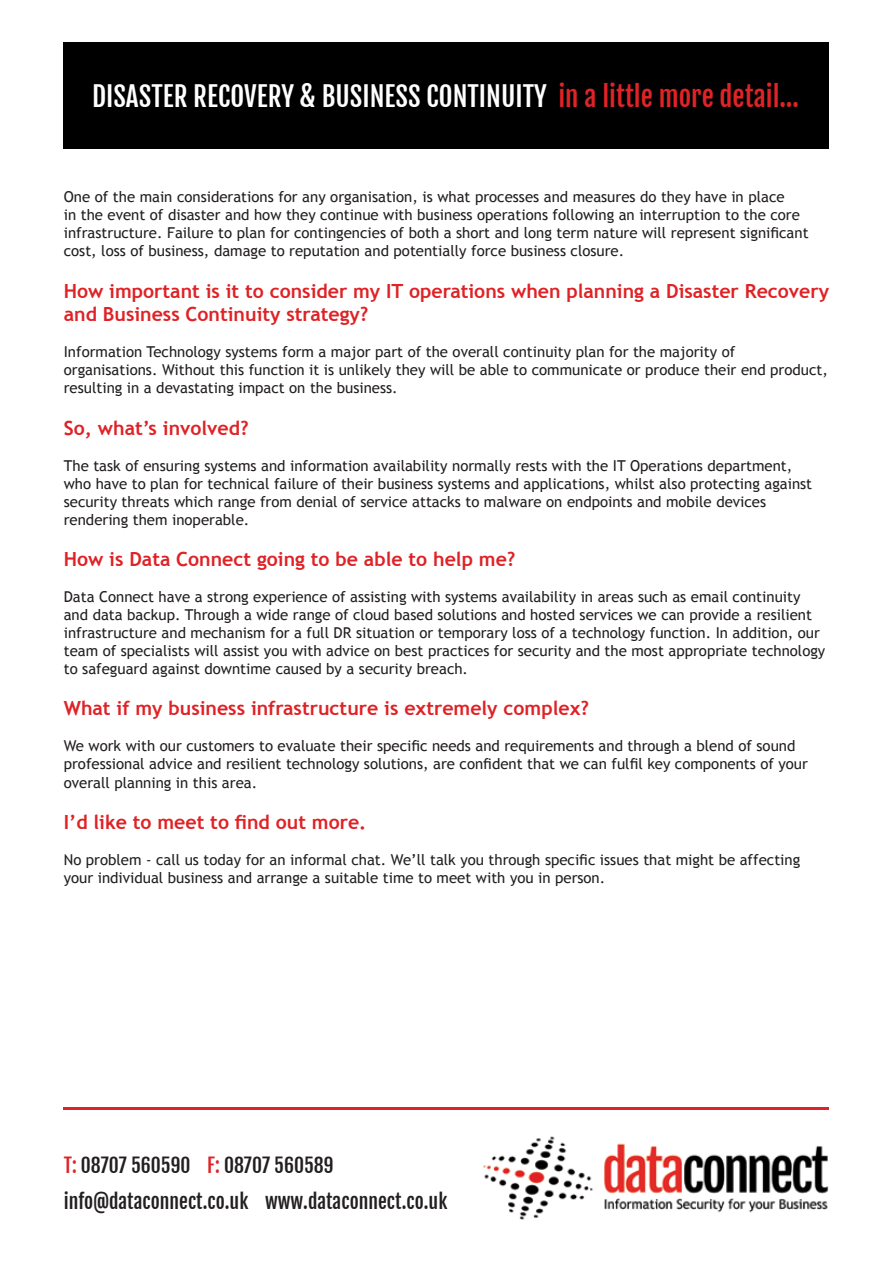
<style>
.page{position:relative;width:893px;height:1263px;background:#fff}
.page>*{position:absolute;margin:0;border:0;box-sizing:border-box;transform-origin:0 0}
.t1{font:27px "Fjalla One";color:#fff}
.t2{font:700 19.5px/23.4px "Trebuchet MS";color:#df2226}
.t3{font:19.5px/36px "Fjalla One";color:#231f20}
.t4{font:15px/18px "Trebuchet MS";color:#231f20}
.s1{color:#df2326}
</style>
<div class="page">
<div style="left:64px;top:43px;width:765px;height:106px;background:#000"></div>
<hr style="left:64px;top:1108px;width:765px;height:2px;background:#df2326">
<img style="left:483px;top:1136px;width:346px;height:84px">
<h1 class="t1" style="left:92px;top:80px;width:708px">Disaster Recovery &amp; Business Continuity <span class="s1">in a little more detail…</span></h1>
<p class="t4" style="left:64px;top:188px;width:746px">One of the main considerations for any organisation, is what processes and measures do they have in place<br>in the event of disaster and how they continue with business operations following an interruption to the core infrastructure. Failure to plan for contingencies of both a short and long term nature will represent significant cost, loss of business, damage to reputation and potentially force business closure.</p>
<h2 class="t2" style="left:64px;top:279px;width:767px">How important is it to consider my IT operations when planning a Disaster Recovery and Business Continuity strategy?</h2>
<p class="t4" style="left:64px;top:343px;width:766px">Information Technology systems form a major part of the overall continuity plan for the majority of organisations. Without this function it is unlikely they will be able to communicate or produce their end product, resulting in a devastating impact on the business.</p>
<h2 class="t2" style="left:64px;top:416px;width:186px">So, what’s involved?</h2>
<p class="t4" style="left:64px;top:456px;width:750px">The task of ensuring systems and information availability normally rests with the IT Operations department, who have to plan for technical failure of their business systems and applications, whilst also protecting against security threats which range from denial of service attacks to malware on endpoints and mobile devices rendering them inoperable.</p>
<h2 class="t2" style="left:64px;top:547px;width:453px">How is Data Connect going to be able to help me?</h2>
<p class="t4" style="left:64px;top:588px;width:763px">Data Connect have a strong experience of assisting with systems availability in areas such as email continuity and data backup. Through a wide range of cloud based solutions and hosted services we can provide a resilient infrastructure and mechanism for a full DR situation or temporary loss of a technology function. In addition, our team of specialists will assist you with advice on best practices for security and the most appropriate technology to safeguard against downtime caused by a security breach.</p>
<h2 class="t2" style="left:64px;top:697px;width:527px">What if my business infrastructure is extremely complex?</h2>
<p class="t4" style="left:64px;top:737px;width:746px">We work with our customers to evaluate their specific needs and requirements and through a blend of sound professional advice and resilient technology solutions, are confident that we can fulfil key components of your overall planning in this area.</p>
<h2 class="t2" style="left:64px;top:810px;width:304px">I’d like to meet to find out more.</h2>
<p class="t4" style="left:64px;top:851px;width:738px">No problem - call us today for an informal chat. We’ll talk you through specific issues that might be affecting your individual business and arrange a suitable time to meet with you in person.</p>
<h2 class="t3" style="left:64px;top:1147px;width:385px"><span class="s1">T:</span> 08707 560590 <span class="s1">F:</span> 08707 560589 info@dataconnect.co.uk www.dataconnect.co.uk</h2>
</div>
